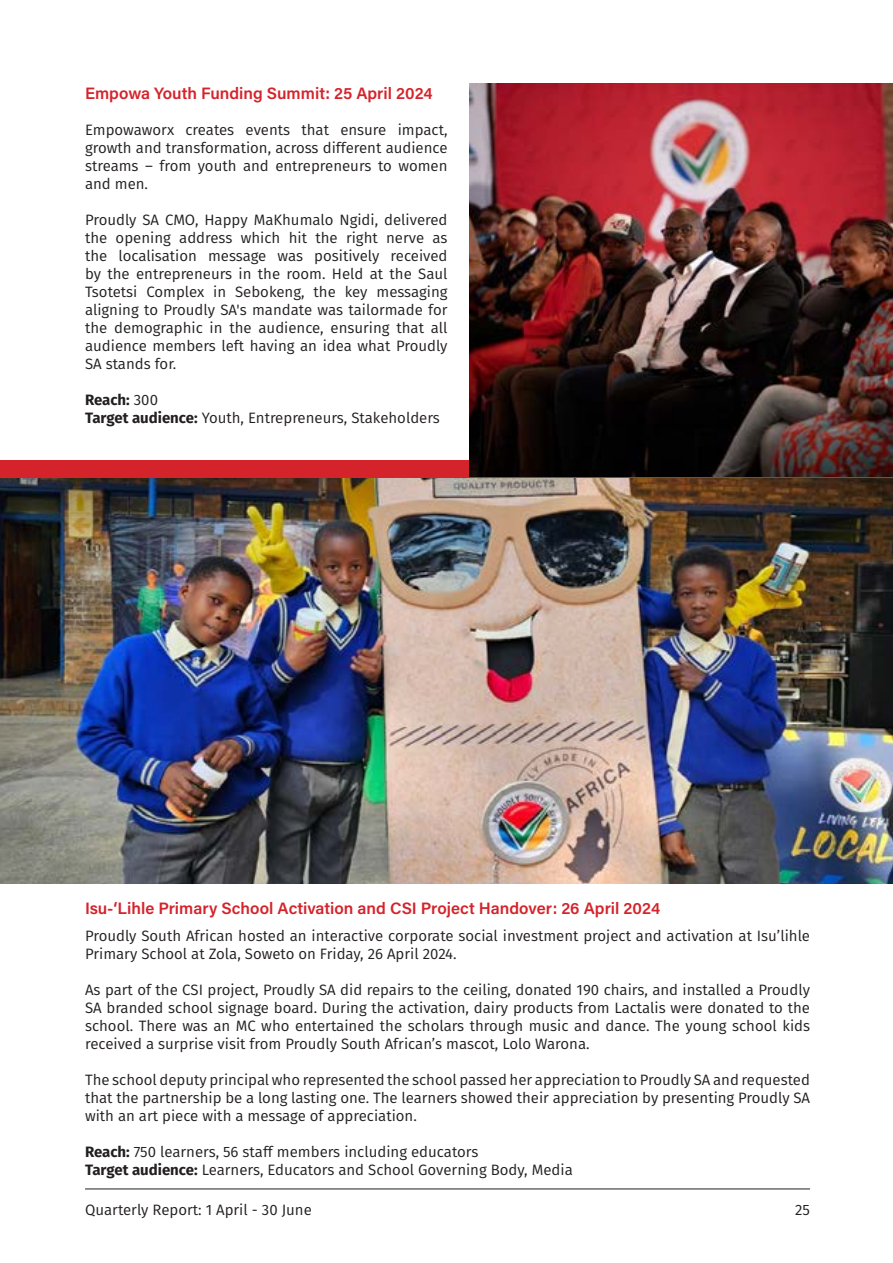
<style>
.page{position:relative;width:893px;height:1263px;background:#fff}
.page>*{position:absolute;margin:0;border:0;box-sizing:border-box;transform-origin:0 0}
.t1{font:16.5px "Acumin Variable Concept";color:#d5232b}
.t2{font:15px/18px "Fira Sans";color:#231f20;text-align:justify}
.t3{font:700 15px "Fira Sans";letter-spacing:-.005em;color:#231f20}
.s1{font-weight:400}
.s2{font-weight:700}
</style>
<div class="page">
<img style="left:0;top:478px;width:893px;height:406px">
<div style="left:0;top:460px;width:811px;height:18px;background:#d5232b"></div>
<img style="left:469px;top:84px;width:424px;height:393px">
<hr style="left:85px;top:1188px;width:725px;height:1px;background:#231f20">
<p class="t1" style="left:85px;top:82px;width:349px">Empowa Youth Funding Summit: 25 April 2024</p>
<p class="t2" style="left:85px;top:120px;width:364px">Empowaworx creates events that ensure impact, growth and transformation, across different audience streams – from youth and entrepreneurs to women and men.</p>
<p class="t2" style="left:85px;top:210px;width:364px">Proudly SA CMO, Happy MaKhumalo Ngidi, delivered the opening address which hit the right nerve as the localisation message was positively received by the entrepreneurs in the room. Held at the Saul Tsotetsi Complex in Sebokeng, the key messaging aligning to Proudly SA's mandate was tailormade for the demographic in the audience, ensuring that all audience members left having an idea what Proudly SA stands for.</p>
<p class="t3" style="left:85px;top:387px;width:74px">Reach: <span class="s1">300</span></p>
<p class="t2" style="left:85px;top:408px;width:356px"><span class="s2">Target audience:</span> Youth, Entrepreneurs, Stakeholders</p>
<p class="t1" style="left:85px;top:896px;width:577px">Isu-‘Lihle Primary School Activation and CSI Project Handover: 26 April 2024</p>
<p class="t2" style="left:85px;top:926px;width:727px">Proudly South African hosted an interactive corporate social investment project and activation at Isu’lihle<br>Primary School at Zola, Soweto on Friday, 26 April 2024.</p>
<p class="t2" style="left:85px;top:980px;width:727px">As part of the CSI project, Proudly SA did repairs to the ceiling, donated 190 chairs, and installed a Proudly SA branded school signage board. During the activation, dairy products from Lactalis were donated to the school. There was an MC who entertained the scholars through music and dance. The young school kids received a surprise visit from Proudly South African’s mascot, Lolo Warona.</p>
<p class="t2" style="left:85px;top:1070px;width:726px">The school deputy principal who represented the school passed her appreciation to Proudly SA and requested that the partnership be a long lasting one. The learners showed their appreciation by presenting Proudly SA with an art piece with a message of appreciation.</p>
<p class="t2" style="left:85px;top:1142px;width:395px"><span class="s2">Reach:</span> 750 learners, 56 staff members including educators</p>
<p class="t2" style="left:85px;top:1160px;width:489px"><span class="s2">Target audience:</span> Learners, Educators and School Governing Body, Media</p>
<p class="t2" style="left:85px;top:1201px;width:228px">Quarterly Report: 1 April - 30 June</p>
<p class="t2" style="left:795px;top:1201px;width:16px">25</p>
</div>
